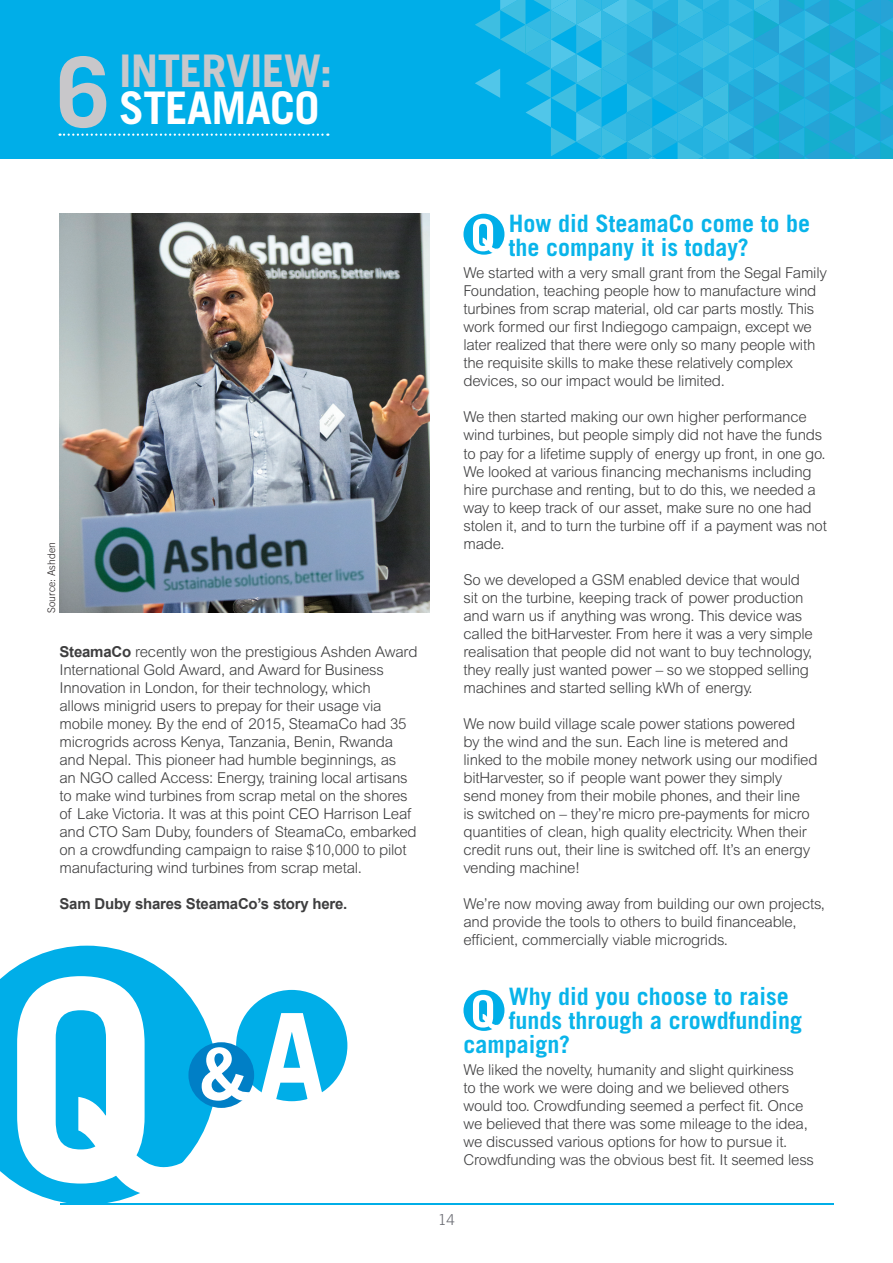
<style>
.page{position:relative;width:893px;height:1263px;background:#fff}
.page>*{position:absolute;margin:0;border:0;box-sizing:border-box;transform-origin:0 0}
.t1{font:700 122.1px "Trade Gothic";color:#fff}
.t2{font:700 97.2px "Trade Gothic";color:#c8c7ca}
.t3{font:700 45px "Trade Gothic";letter-spacing:-.015em;color:#c8c7ca}
.t4{font:700 45px "Trade Gothic";letter-spacing:-.015em;color:#fff}
.t5{font:700 24px/24px "Trade Gothic";color:#09b4ea}
.t6{font:300 15px/18px "Arial";letter-spacing:-.015em;color:#3e3e3f}
.t7{font:700 15px "Arial";letter-spacing:-.015em;color:#3e3e3f}
.t8{font:300 15px "Trade Gothic";color:#696b72}
.t9{font:300 10.5px "Trade Gothic";color:#231f20}
.s1{font-weight:700}
</style>
<div class="page">
<hr style="left:60px;top:1203px;width:773px;height:1px;background:#00aee8">
<div style="left:0;top:0;width:893px;height:159px;background:#00aee8"></div>
<svg style="left:475px;top:0;width:418px;height:159px"></svg>
<div style="left:463px;top:214px;width:41px;height:41px;background:#00aee8;border-radius:50%"></div>
<svg style="left:473px;top:218px;width:26px;height:35px"></svg>
<div style="left:463px;top:990px;width:41px;height:41px;background:#00aee8;border-radius:50%"></div>
<svg style="left:473px;top:995px;width:26px;height:34px"></svg>
<svg style="left:0;top:946px;width:215px;height:257px;fill:#00aee8"></svg>
<svg style="left:17px;top:976px;width:167px;height:219px"></svg>
<div style="left:236px;top:990px;width:111px;height:111px;background:#00aee8;border-radius:50%"></div>
<div style="left:188px;top:1042px;width:66px;height:66px;background:#007fc6;border-radius:50%"></div>
<svg style="left:60px;top:134px;width:268px;height:2px"></svg>
<img style="left:60px;top:214px;width:369px;height:399px">
<svg style="left:202px;top:1047px;width:48px;height:54px"></svg>
<h2 class="t2" style="left:56px;top:33px;width:56px">6</h2>
<h3 class="t3" style="left:119px;top:43px;width:215px">INTERVIEW:</h3>
<h3 class="t4" style="left:119px;top:81px;width:202px">STEAMACO</h3>
<p class="t9" style="left:45px;top:613px;width:72px;rotate:-90deg">Source: Ashden</p>
<p class="t6" style="left:60px;top:642px;width:359px"><span class="s1">SteamaCo</span> recently won the prestigious Ashden Award International Gold Award, and Award for Business Innovation in London, for their technology, which<br>allows minigrid users to prepay for their usage via mobile money. By the end of 2015, SteamaCo had 35 microgrids across Kenya, Tanzania, Benin, Rwanda and Nepal. This pioneer had humble beginnings, as<br>an NGO called Access: Energy, training local artisans to make wind turbines from scrap metal on the shores of Lake Victoria. It was at this point CEO Harrison Leaf and CTO Sam Duby, founders of SteamaCo, embarked on a crowdfunding campaign to raise $10,000 to pilot manufacturing wind turbines from scrap metal.</p>
<p class="t7" style="left:60px;top:895px;width:289px">Sam Duby shares SteamaCo’s story here.</p>
<h1 class="t1" style="left:258px;top:983px;width:69px">A</h1>
<h3 class="t5" style="left:509px;top:211px;width:303px">How did SteamaCo come to be the company it is today?</h3>
<p class="t6" style="left:463px;top:264px;width:365px">We started with a very small grant from the Segal Family Foundation, teaching people how to manufacture wind turbines from scrap material, old car parts mostly. This work formed our first Indiegogo campaign, except we later realized that there were only so many people with the requisite skills to make these relatively complex devices, so our impact would be limited.</p>
<p class="t6" style="left:463px;top:408px;width:365px">We then started making our own higher performance wind turbines, but people simply did not have the funds to pay for a lifetime supply of energy up front, in one go.<br>We looked at various financing mechanisms including hire purchase and renting, but to do this, we needed a way to keep track of our asset, make sure no one had stolen it, and to turn the turbine off if a payment was not made.</p>
<p class="t6" style="left:463px;top:570px;width:351px">So we developed a GSM enabled device that would sit on the turbine, keeping track of power production and warn us if anything was wrong. This device was called the bitHarvester. From here it was a very simple realisation that people did not want to buy technology, they really just wanted power – so we stopped selling machines and started selling kWh of energy.</p>
<p class="t6" style="left:463px;top:714px;width:356px">We now build village scale power stations powered<br>by the wind and the sun. Each line is metered and linked to the mobile money network using our modified bitHarvester, so if people want power they simply send money from their mobile phones, and their line<br>is switched on – they’re micro pre-payments for micro quantities of clean, high quality electricity. When their credit runs out, their line is switched off. It’s an energy vending machine!</p>
<p class="t6" style="left:463px;top:894px;width:363px">We’re now moving away from building our own projects, and provide the tools to others to build financeable, efficient, commercially viable microgrids.</p>
<h3 class="t5" style="left:509px;top:984px;width:281px">Why did you choose to raise</h3>
<h3 class="t5" style="left:509px;top:1008px;width:295px">funds through a crowdfunding</h3>
<h3 class="t5" style="left:463px;top:1032px;width:108px">campaign?</h3>
<p class="t6" style="left:463px;top:1060px;width:352px">We liked the novelty, humanity and slight quirkiness<br>to the work we were doing and we believed others would too. Crowdfunding seemed a perfect fit. Once we believed that there was some mileage to the idea, we discussed various options for how to pursue it.<br>Crowdfunding was the obvious best fit. It seemed less</p>
<p class="t8" style="left:438px;top:1210px;width:18px">14</p>
</div>
